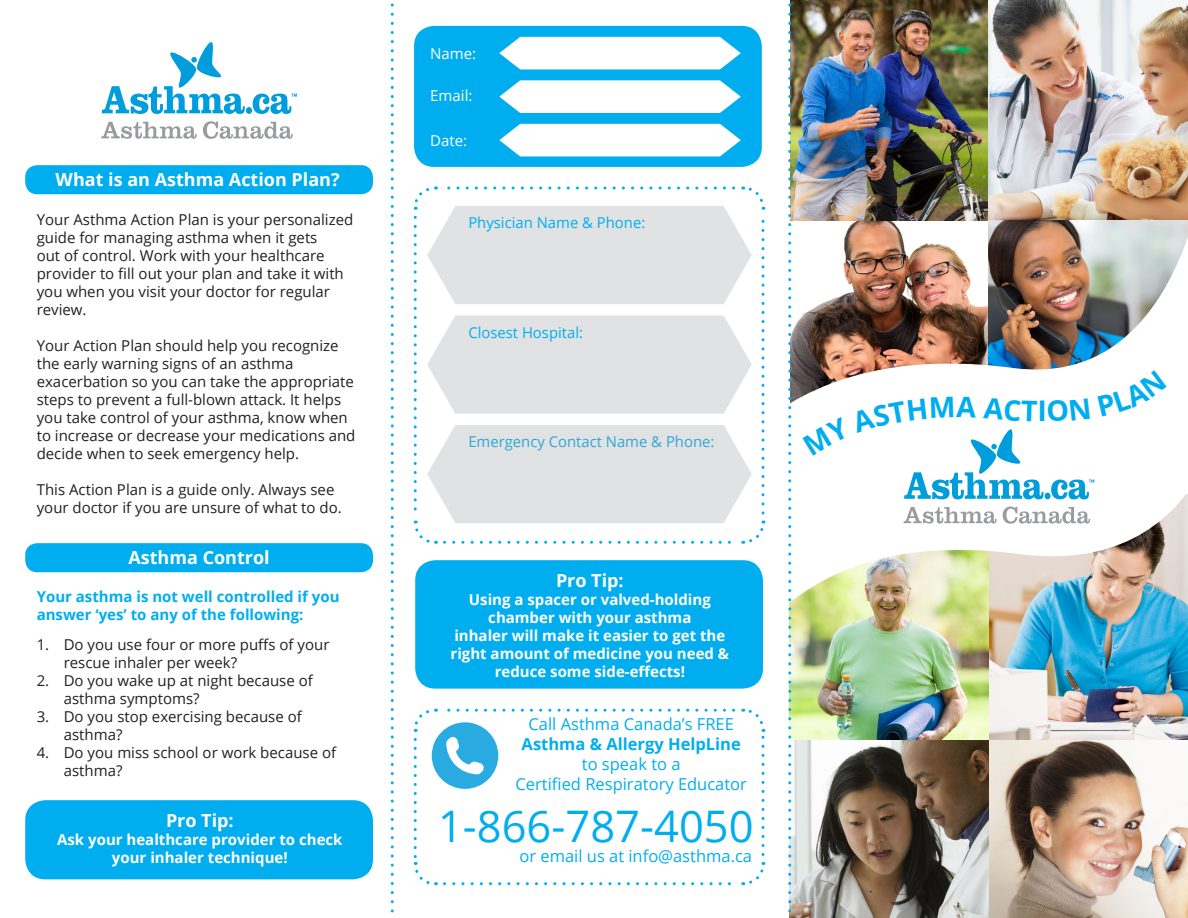
<style>
.page{position:relative;width:1188px;height:918px;background:#fff}
.page>*{position:absolute;margin:0;border:0;box-sizing:border-box;transform-origin:0 0}
.t1{font:43.5px "Open Sans";color:#00aeef}
.t2{font:700 28.5px "Open Sans";color:#00aeef}
.t3{font:700 18px "Open Sans";color:#fff}
.t4{font:16.5px "Open Sans";color:#00aeef}
.t5{font:700 16.5px "Open Sans";color:#00aeef}
.t6{font:15px/18px "Open Sans";color:#231f20}
.t7{font:700 15px/18px "Open Sans";color:#fff;text-align:center}
.t8{font:700 15px/18px "Open Sans";color:#00aeef}
.t9{font:15px "Open Sans";color:#00aeef}
.t10{font:15px "Open Sans";color:#fff}
</style>
<div class="page">
<div style="left:25px;top:543px;width:348px;height:29px;background:#00aeef;border-radius:12px"></div>
<div style="left:25px;top:165px;width:348px;height:29px;background:#00aeef;border-radius:12px"></div>
<img style="left:791px;top:0;width:198px;height:147px">
<img style="left:791px;top:740px;width:397px;height:178px">
<img style="left:989px;top:0;width:199px;height:147px">
<img style="left:746px;top:147px;width:442px;height:75px">
<svg style="left:791px;top:222px;width:397px;height:12px"></svg>
<svg style="left:791px;top:234px;width:397px;height:6px"></svg>
<svg style="left:791px;top:240px;width:396px;height:12px"></svg>
<img style="left:791px;top:252px;width:391px;height:74px">
<img style="left:791px;top:626px;width:198px;height:114px">
<img style="left:989px;top:626px;width:199px;height:114px">
<img style="left:792px;top:303px;width:390px;height:26px">
<img style="left:791px;top:599px;width:397px;height:26px">
<img style="left:747px;top:329px;width:441px;height:270px">
<div style="left:246px;top:107px;width:6px;height:7px;background:#009ddc;border-radius:50%"></div>
<svg style="left:102px;top:42px;width:143px;height:72px"></svg>
<svg style="left:253px;top:94px;width:44px;height:20px"></svg>
<svg style="left:101px;top:122px;width:96px;height:17px"></svg>
<svg style="left:203px;top:121px;width:90px;height:18px"></svg>
<div style="left:414px;top:26px;width:348px;height:141px;background:#00aeef;border-radius:20px"></div>
<svg style="left:499px;top:37px;width:242px;height:32px;background:#e8f7fd"></svg>
<svg style="left:499px;top:80px;width:242px;height:33px;background:#e5f7fd"></svg>
<svg style="left:499px;top:124px;width:242px;height:32px;background:#e8f7fd"></svg>
<div style="left:25px;top:800px;width:348px;height:79px;background:#00aeef;border-radius:20px"></div>
<div style="left:415px;top:560px;width:348px;height:129px;background:#00aeef;border-radius:20px"></div>
<svg style="left:413px;top:185px;width:353px;height:360px"></svg>
<svg style="left:391px;top:3px;width:3px;height:910px"></svg>
<svg style="left:788px;top:0;width:3px;height:918px"></svg>
<svg style="left:413px;top:708px;width:353px;height:178px"></svg>
<div style="left:910px;top:466px;width:193px;height:67px;background:#fff"></div>
<svg style="left:904px;top:507px;width:93px;height:17px"></svg>
<svg style="left:1003px;top:507px;width:87px;height:17px"></svg>
<svg style="left:803px;top:370px;width:364px;height:129px"></svg>
<p class="t3" style="left:56px;top:166px;width:286px">What is an Asthma Action Plan?</p>
<p class="t6" style="left:37px;top:210px;width:318px">Your Asthma Action Plan is your personalized guide for managing asthma when it gets<br>out of control. Work with your healthcare provider to fill out your plan and take it with you when you visit your doctor for regular review.</p>
<p class="t6" style="left:37px;top:336px;width:320px">Your Action Plan should help you recognize the early warning signs of an asthma exacerbation so you can take the appropriate steps to prevent a full-blown attack. It helps you take control of your asthma, know when to increase or decrease your medications and decide when to seek emergency help.</p>
<p class="t6" style="left:37px;top:480px;width:307px">This Action Plan is a guide only. Always see your doctor if you are unsure of what to do.</p>
<p class="t3" style="left:128px;top:544px;width:143px">Asthma Control</p>
<p class="t8" style="left:37px;top:587px;width:304px">Your asthma is not well controlled if you answer ‘yes’ to any of the following:</p>
<p class="t6" style="left:64px;top:635px;width:267px;text-indent:-27px">1. Do you use four or more puffs of your rescue inhaler per week?</p>
<p class="t6" style="left:64px;top:671px;width:251px;text-indent:-27px">2. Do you wake up at night because of asthma symptoms?</p>
<p class="t6" style="left:64px;top:707px;width:240px;text-indent:-27px">3. Do you stop exercising because of asthma?</p>
<p class="t6" style="left:64px;top:743px;width:274px;text-indent:-27px">4. Do you miss school or work because of asthma?</p>
<p class="t3" style="left:166px;top:807px;width:69px">Pro Tip:</p>
<p class="t7" style="left:57px;top:830px;width:287px">Ask your healthcare provider to check your inhaler technique!</p>
<p class="t10" style="left:430px;top:43px;width:48px">Name:</p>
<p class="t10" style="left:430px;top:86px;width:44px">Email:</p>
<p class="t10" style="left:430px;top:130px;width:38px">Date:</p>
<p class="t9" style="left:468px;top:213px;width:178px">Physician Name &amp; Phone:</p>
<p class="t9" style="left:468px;top:322px;width:116px">Closest Hospital:</p>
<p class="t9" style="left:468px;top:432px;width:248px">Emergency Contact Name &amp; Phone:</p>
<p class="t3" style="left:556px;top:567px;width:69px">Pro Tip:</p>
<p class="t7" style="left:469px;top:590px;width:243px">Using a spacer or valved-holding</p>
<p class="t7" style="left:488px;top:608px;width:205px">chamber with your asthma</p>
<p class="t7" style="left:451px;top:626px;width:280px">inhaler will make it easier to get the right amount of medicine you need &amp; reduce some side-effects!</p>
<p class="t4" style="left:529px;top:713px;width:207px">Call Asthma Canada’s FREE</p>
<p class="t5" style="left:522px;top:733px;width:221px">Asthma &amp; Allergy HelpLine</p>
<p class="t4" style="left:582px;top:753px;width:100px">to speak to a</p>
<p class="t4" style="left:516px;top:773px;width:233px">Certified Respiratory Educator</p>
<p class="t1" style="left:438px;top:796px;width:317px">1-866-787-4050</p>
<p class="t4" style="left:519px;top:845px;width:234px">or email us at info@asthma.ca</p>
<h2 class="t2" style="left:1037px;top:391px;width:11px">I</h2>
</div>
